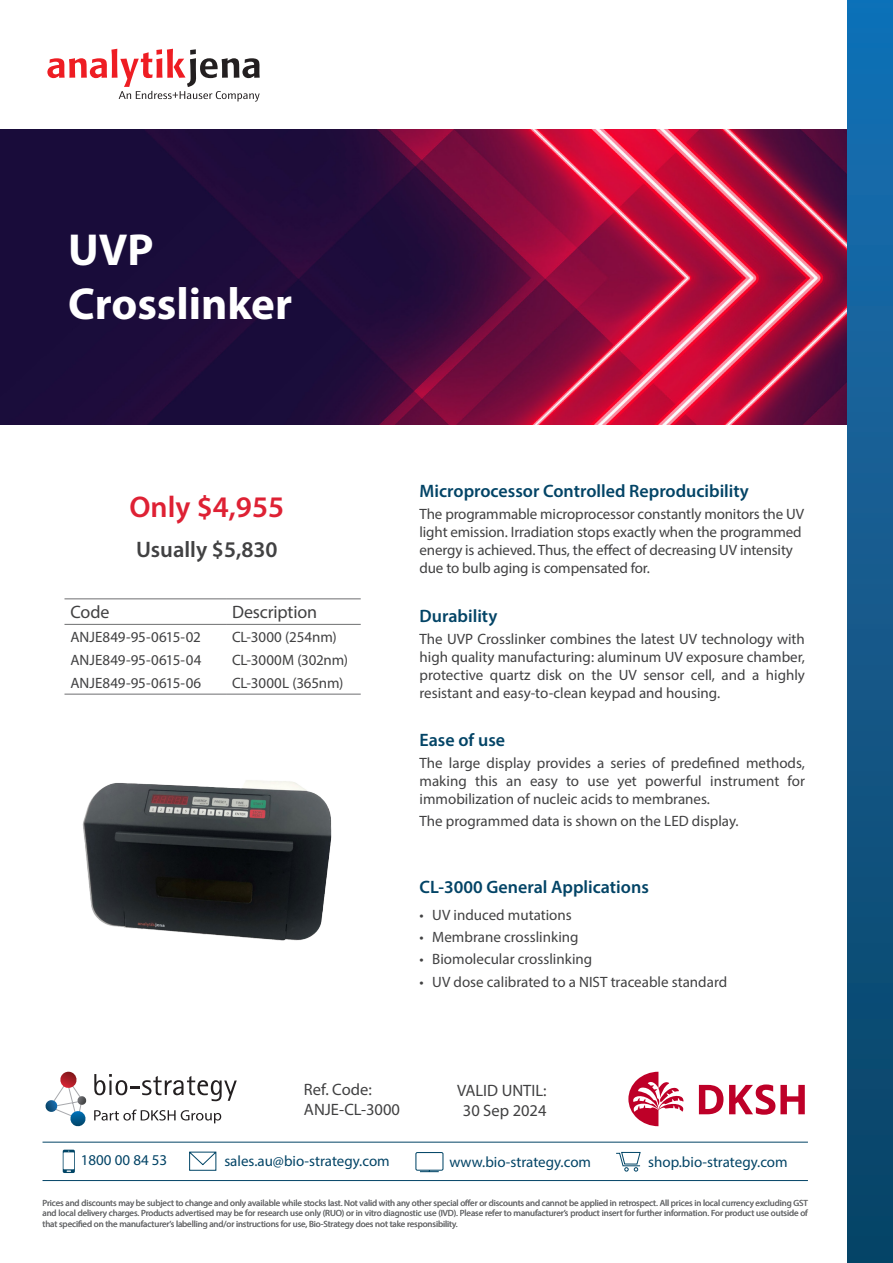
<style>
.page{position:relative;width:893px;height:1263px;background:#fff}
.page>*{position:absolute;margin:0;border:0;box-sizing:border-box;transform-origin:0 0}
.t1{font:700 45px/54px "Myriad Pro";color:#fff}
.t2{font:600 30px "Myriad Pro";color:#de2134}
.t3{font:600 22.5px "Myriad Pro";color:#414142}
.t4{font:600 18px "Myriad Pro";color:#034466}
.t5{font:18px "Myriad Pro";letter-spacing:-.005em;color:#414142}
.Valid___Ref{font:16.5px "Myriad Pro";color:#414142}
.t6{font:15px/18px "Myriad Pro";letter-spacing:-.005em;color:#414142;text-align:justify}
.t7{font:15px "Myriad Pro";color:#034466}
.T_C_s_back_page{font:9px/10.8px "Myriad Pro";letter-spacing:-.01em;color:#6d6e70;text-align:justify}
</style>
<div class="page">
<img style="left:82px;top:780px;width:250px;height:161px">
<svg style="left:47px;top:49px;width:213px;height:53px"></svg>
<img style="left:0;top:129px;width:847px;height:295px">
<hr style="left:64px;top:598px;width:162px;height:1px;background:#6d6e70">
<hr style="left:226px;top:598px;width:135px;height:1px;background:#6d6e70">
<hr style="left:64px;top:694px;width:162px;height:1px;background:#6d6e70">
<hr style="left:226px;top:694px;width:135px;height:1px;background:#6d6e70">
<hr style="left:64px;top:624px;width:162px;height:1px;background:#6d6e70">
<hr style="left:226px;top:624px;width:135px;height:1px;background:#6d6e70">
<div style="left:847px;top:0;width:46px;height:1263px;background:linear-gradient(to bottom,#1870b5,#0b4364)"></div>
<svg style="left:94px;top:1109px;width:127px;height:14px"></svg>
<svg style="left:45px;top:1072px;width:42px;height:55px"></svg>
<svg style="left:94px;top:1074px;width:143px;height:27px"></svg>
<svg style="left:729px;top:1084px;width:76px;height:31px"></svg>
<svg style="left:699px;top:1085px;width:24px;height:29px"></svg>
<svg style="left:628px;top:1072px;width:56px;height:54px"></svg>
<hr style="left:43px;top:1142px;width:765px;height:1px;background:#034466">
<hr style="left:43px;top:1180px;width:765px;height:1px;background:#034466">
<svg style="left:616px;top:1151px;width:25px;height:21px"></svg>
<svg style="left:415px;top:1152px;width:29px;height:21px"></svg>
<svg style="left:189px;top:1151px;width:28px;height:20px"></svg>
<svg style="left:63px;top:1150px;width:12px;height:23px"></svg>
<p class="t1" style="left:68px;top:222px;width:226px">UVP<br>Crosslinker</p>
<p class="t2" style="left:129px;top:488px;width:156px">Only $4,955</p>
<p class="t3" style="left:136px;top:535px;width:143px">Usually $5,830</p>
<p class="t5" style="left:70px;top:601px;width:41px">Code</p>
<p class="t5" style="left:232px;top:601px;width:87px">Description</p>
<p class="t6" style="left:70px;top:627px;width:132px">ANJE849-95-0615-02</p>
<p class="t6" style="left:232px;top:627px;width:106px">CL-3000 (254nm)</p>
<p class="t6" style="left:70px;top:651px;width:132px">ANJE849-95-0615-04</p>
<p class="t6" style="left:232px;top:651px;width:118px">CL-3000M (302nm)</p>
<p class="t6" style="left:70px;top:674px;width:132px">ANJE849-95-0615-06</p>
<p class="t6" style="left:232px;top:674px;width:113px">CL-3000L (365nm)</p>
<p class="t4" style="left:420px;top:480px;width:331px">Microprocessor Controlled Reproducibility</p>
<p class="t6" style="left:420px;top:505px;width:386px;text-align:left">The programmable microprocessor constantly monitors the UV light emission. Irradiation stops exactly when the programmed energy is achieved. Thus, the effect of decreasing UV intensity due to bulb aging is compensated for.</p>
<p class="t4" style="left:420px;top:604px;width:79px">Durability</p>
<p class="t6" style="left:420px;top:629px;width:387px">The UVP Crosslinker combines the latest UV technology with high quality manufacturing: aluminum UV exposure chamber, protective quartz disk on the UV sensor cell, and a highly resistant and easy-to-clean keypad and housing.</p>
<p class="t4" style="left:420px;top:728px;width:87px">Ease of use</p>
<p class="t6" style="left:420px;top:754px;width:387px">The large display provides a series of predefined methods, making this an easy to use yet powerful instrument for immobilization of nucleic acids to membranes.</p>
<p class="t6" style="left:420px;top:812px;width:321px">The programmed data is shown on the LED display.</p>
<p class="t4" style="left:420px;top:876px;width:231px">CL-3000 General Applications</p>
<p class="t6" style="left:420px;top:906px;width:154px">• UV induced mutations</p>
<p class="t6" style="left:420px;top:928px;width:161px">• Membrane crosslinking</p>
<p class="t6" style="left:420px;top:950px;width:174px">• Biomolecular crosslinking</p>
<p class="t6" style="left:420px;top:972px;width:309px">• UV dose calibrated to a NIST traceable standard</p>
<p class="Valid___Ref" style="left:304px;top:1079px;width:69px">Ref. Code:</p>
<p class="Valid___Ref" style="left:304px;top:1099px;width:98px">ANJE-CL-3000</p>
<p class="Valid___Ref" style="left:457px;top:1080px;width:91px">VALID UNTIL:</p>
<p class="Valid___Ref" style="left:463px;top:1100px;width:85px">30 Sep 2024</p>
<p class="t7" style="left:81px;top:1151px;width:88px">1800 00 84 53</p>
<p class="t7" style="left:224px;top:1151px;width:167px">sales.au@bio-strategy.com</p>
<p class="t7" style="left:449px;top:1153px;width:143px">www.bio-strategy.com</p>
<p class="t7" style="left:648px;top:1153px;width:141px">shop.bio-strategy.com</p>
<p class="T_C_s_back_page" style="left:43px;top:1197px;width:767px">Prices and discounts may be subject to change and only available while stocks last. Not valid with any other special offer or discounts and cannot be applied in retrospect. All prices in local currency excluding GST and local delivery charges. Products advertised may be for research use only (RUO) or in vitro diagnostic use (IVD). Please refer to manufacturer’s product insert for further information. For product use outside of that specified on the manufacturer’s labelling and/or instructions for use, Bio-Strategy does not take responsibility.</p>
<p class="T_C_s_back_page" style="left:465px;top:1197px;width:4px">f</p>
</div>
